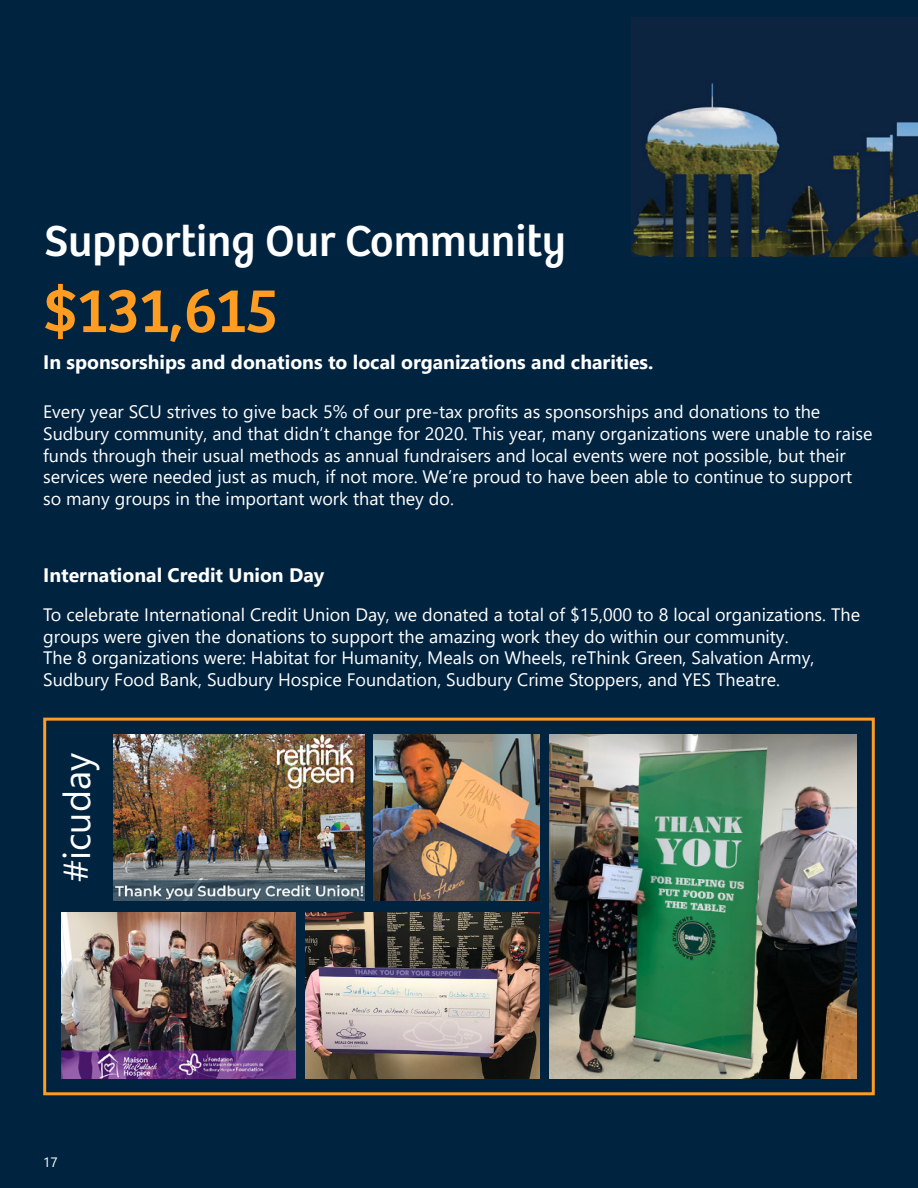
<style>
.page{position:relative;width:918px;height:1188px;background:#002340}
.page>*{position:absolute;margin:0;border:0;box-sizing:border-box;transform-origin:0 0}
.t1{font:64.5px "Bree";letter-spacing:-.005em;color:#ff9c22}
.t2{font:45px "Bree";color:#fff}
.t3{font:37.5px "Segoe UI";color:#fff}
.t4{font:700 19.5px "Segoe UI";color:#fff}
.t5{font:18px/21.6px "Segoe UI";color:#fff}
.t6{font:13.5px "Segoe UI";color:#fff}
</style>
<div class="page">
<img style="left:550px;top:735px;width:307px;height:343px">
<div style="left:43px;top:718px;width:832px;height:377px;border:3px solid #ff9c22"></div>
<img style="left:374px;top:735px;width:166px;height:166px">
<img style="left:306px;top:912px;width:234px;height:166px">
<img style="left:62px;top:912px;width:234px;height:166px">
<img style="left:113px;top:735px;width:251px;height:165px">
<img style="left:631px;top:17px;width:287px;height:239px">
<p class="t2" style="left:45px;top:214px;width:523px">Supporting Our Community</p>
<p class="t1" style="left:43px;top:273px;width:237px">$131,615</p>
<p class="t4" style="left:43px;top:343px;width:612px">In sponsorships and donations to local organizations and charities.</p>
<p class="t5" style="left:43px;top:400px;width:831px">Every year SCU strives to give back 5% of our pre-tax profits as sponsorships and donations to the Sudbury community, and that didn’t change for 2020. This year, many organizations were unable to raise funds through their usual methods as annual fundraisers and local events were not possible, but their services were needed just as much, if not more. We’re proud to have been able to continue to support so many groups in the important work that they do.</p>
<p class="t4" style="left:43px;top:557px;width:283px">International Credit Union Day</p>
<p class="t5" style="left:43px;top:602px;width:818px">To celebrate International Credit Union Day, we donated a total of $15,000 to 8 local organizations. The groups were given the donations to support the amazing work they do within our community.</p>
<p class="t5" style="left:43px;top:645px;width:773px">The 8 organizations were: Habitat for Humanity, Meals on Wheels, reThink Green, Salvation Army,<br>Sudbury Food Bank, Sudbury Hospice Foundation, Sudbury Crime Stoppers, and YES Theatre.</p>
<p class="t3" style="left:42px;top:882px;width:131px;rotate:-90deg">#icuday</p>
<p class="t6" style="left:43px;top:1149px;width:16px">17</p>
</div>
